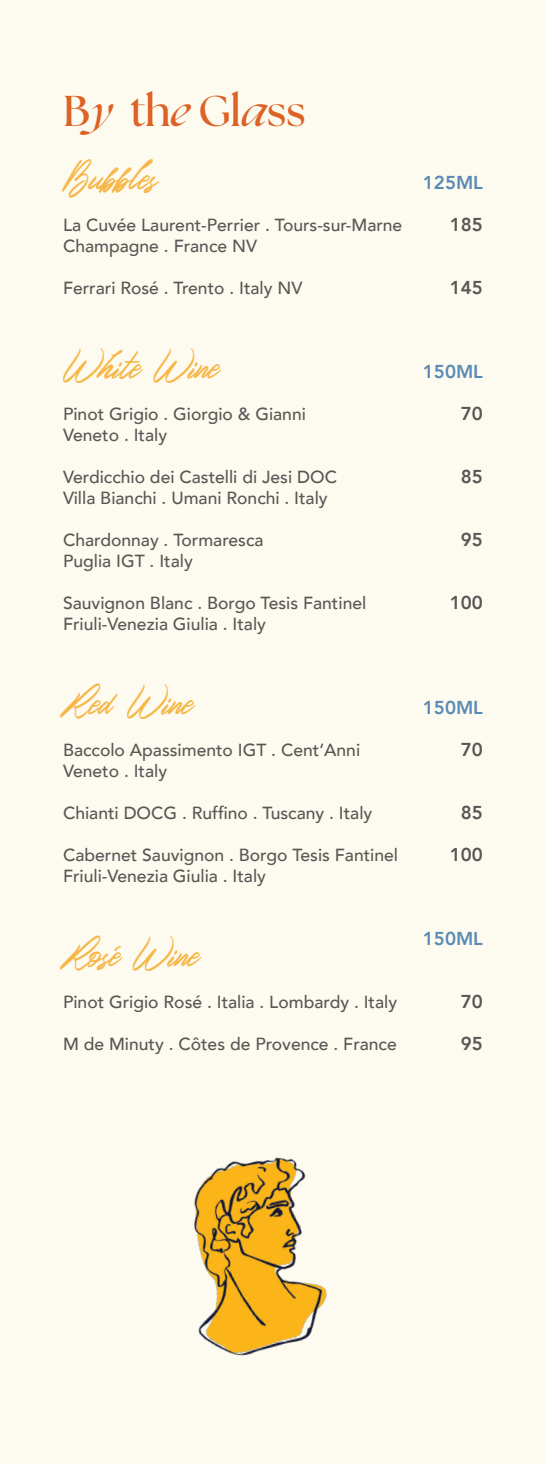
<style>
.page{position:relative;width:546px;height:1464px;background:#fff}
.page>*{position:absolute;margin:0;border:0;box-sizing:border-box;transform-origin:0 0}
.t1{font:700 43.05px "The Seasons";color:#dc6225}
.t2{font:31.5px "Italian Horskey Demo";letter-spacing:-.06em;color:#f7b648}
.t3{font:31.5px "Italian Horskey Demo";letter-spacing:-.04em;color:#f7b648}
.t4{font:800 18.55px "Avenir";color:#575756}
.t5{font:800 18.55px "Avenir";color:#598ab5}
.t6{font:500 17.5px/21px "Avenir";color:#575756}
.s1{font-style:italic}
</style>
<div class="page">
<div style="left:0;top:0;width:546px;height:1463px;background:#fdfbef"></div>
<img style="left:194px;top:1157px;width:133px;height:199px">
<h1 class="t1" style="left:63px;top:82px;width:244px">B<span class="s1">y</span> th<span class="s1">e</span> Gl<span class="s1">a</span>ss</h1>
<h2 class="t2" style="left:63px;top:160px;width:94px">Bubbles</h2>
<p class="t6" style="left:63px;top:213px;width:341px">La Cuvée Laurent-Perrier . Tours-sur-Marne<br>Champagne . France NV</p>
<p class="t6" style="left:63px;top:276px;width:241px">Ferrari Rosé . Trento . Italy NV</p>
<h2 class="t2" style="left:63px;top:349px;width:158px">White Wine</h2>
<p class="t6" style="left:63px;top:402px;width:244px">Pinot Grigio . Giorgio &amp; Gianni<br>Veneto . Italy</p>
<p class="t6" style="left:63px;top:465px;width:275px">Verdicchio dei Castelli di Jesi DOC<br>Villa Bianchi . Umani Ronchi . Italy</p>
<p class="t6" style="left:63px;top:528px;width:202px">Chardonnay . Tormaresca<br>Puglia IGT . Italy</p>
<p class="t6" style="left:63px;top:591px;width:305px">Sauvignon Blanc . Borgo Tesis Fantinel<br>Friuli-Venezia Giulia . Italy</p>
<h2 class="t2" style="left:63px;top:685px;width:132px">Red Wine</h2>
<p class="t6" style="left:63px;top:738px;width:298px">Baccolo Apassimento IGT . Cent’Anni<br>Veneto . Italy</p>
<p class="t6" style="left:63px;top:801px;width:311px">Chianti DOCG . Ruffino . Tuscany . Italy</p>
<p class="t6" style="left:63px;top:843px;width:336px">Cabernet Sauvignon . Borgo Tesis Fantinel<br>Friuli-Venezia Giulia . Italy</p>
<h2 class="t3" style="left:63px;top:937px;width:138px">Rosé Wine</h2>
<p class="t6" style="left:63px;top:990px;width:335px">Pinot Grigio Rosé . Italia . Lombardy . Italy</p>
<p class="t6" style="left:63px;top:1032px;width:335px">M de Minuty . Côtes de Provence . France</p>
<p class="t5" style="left:423px;top:168px;width:61px">125ML</p>
<p class="t4" style="left:450px;top:210px;width:35px">185</p>
<p class="t4" style="left:450px;top:273px;width:35px">145</p>
<p class="t5" style="left:423px;top:357px;width:61px">150ML</p>
<p class="t4" style="left:461px;top:399px;width:24px">70</p>
<p class="t4" style="left:461px;top:462px;width:24px">85</p>
<p class="t4" style="left:461px;top:525px;width:24px">95</p>
<p class="t4" style="left:450px;top:588px;width:35px">100</p>
<p class="t5" style="left:423px;top:693px;width:61px">150ML</p>
<p class="t4" style="left:461px;top:735px;width:24px">70</p>
<p class="t4" style="left:461px;top:798px;width:24px">85</p>
<p class="t4" style="left:450px;top:840px;width:35px">100</p>
<p class="t5" style="left:423px;top:924px;width:61px">150ML</p>
<p class="t4" style="left:461px;top:987px;width:24px">70</p>
<p class="t4" style="left:461px;top:1029px;width:24px">95</p>
</div>
